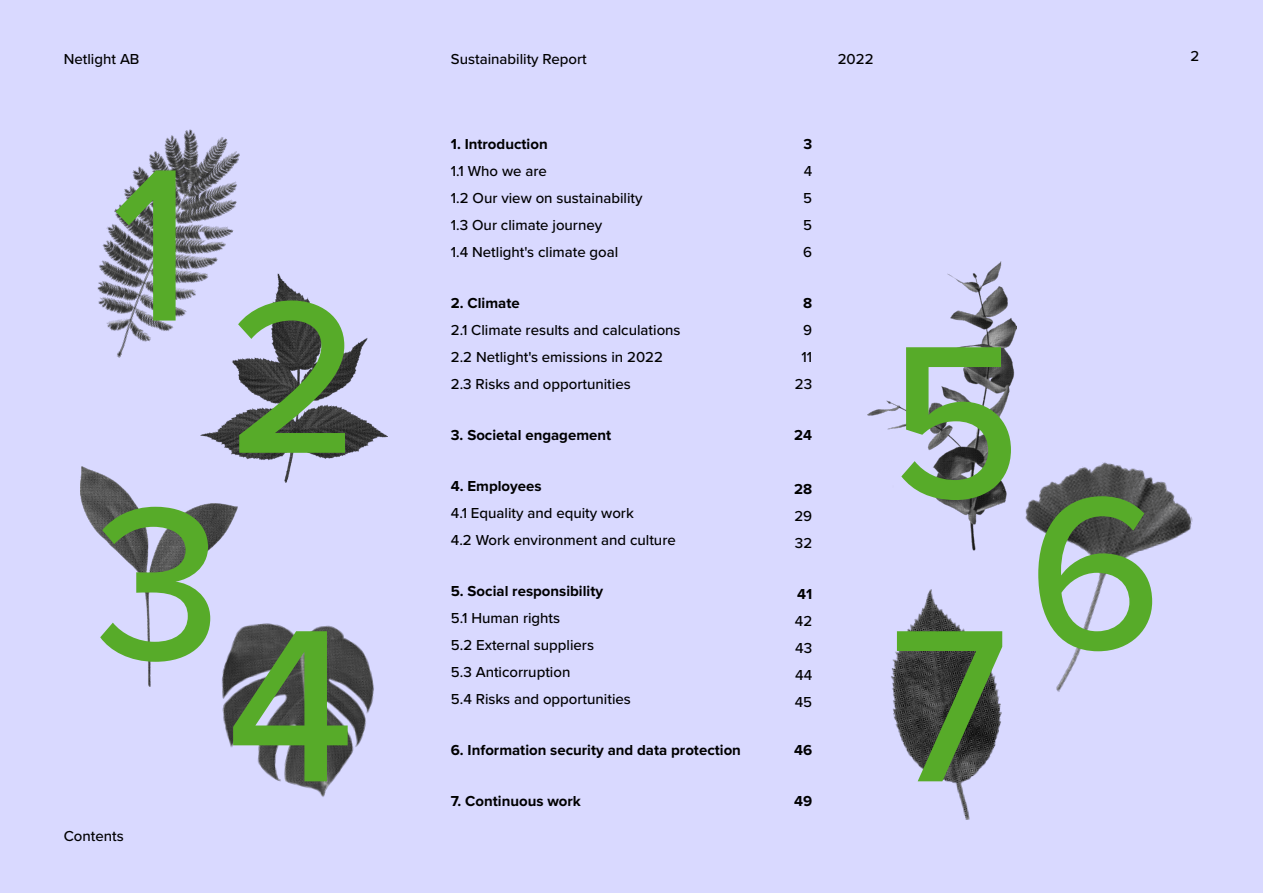
<style>
.page{position:relative;width:1263px;height:893px;background:#d9d9ff}
.page>*{position:absolute;margin:0;border:0;box-sizing:border-box;transform-origin:0 0}
.t1{font:500 225px "Proxima Nova";color:#57ab29}
.t2{font:500 15px "Proxima Nova";color:#000}
.t3{font:700 15px "Proxima Nova";color:#000}
</style>
<div class="page">
<img style="left:97px;top:129px;width:143px;height:229px">
<img style="left:200px;top:274px;width:188px;height:209px">
<img style="left:81px;top:466px;width:156px;height:221px">
<img style="left:867px;top:261px;width:149px;height:290px">
<img style="left:1013px;top:447px;width:180px;height:245px">
<img style="left:203px;top:600px;width:171px;height:197px">
<img style="left:891px;top:582px;width:124px;height:238px">
<p class="t2" style="left:64px;top:48px;width:77px">Netlight AB</p>
<p class="t2" style="left:451px;top:48px;width:137px">Sustainability Report</p>
<p class="t2" style="left:838px;top:48px;width:37px">2022</p>
<p class="t2" style="left:1190px;top:45px;width:10px">2</p>
<p class="t1" style="left:111px;top:78px;width:82px">1</p>
<p class="t1" style="left:94px;top:416px;width:129px">3</p>
<p class="t2" style="left:64px;top:825px;width:62px">Contents</p>
<p class="t1" style="left:227px;top:210px;width:134px">2</p>
<p class="t3" style="left:451px;top:133px;width:98px">1. Introduction</p>
<p class="t2" style="left:451px;top:160px;width:98px">1.1 Who we are</p>
<p class="t2" style="left:451px;top:187px;width:193px">1.2 Our view on sustainability</p>
<p class="t2" style="left:451px;top:214px;width:153px">1.3 Our climate journey</p>
<p class="t2" style="left:451px;top:241px;width:169px">1.4 Netlight's climate goal</p>
<p class="t3" style="left:451px;top:292px;width:70px">2. Climate</p>
<p class="t2" style="left:451px;top:319px;width:231px">2.1 Climate results and calculations</p>
<p class="t2" style="left:451px;top:346px;width:214px">2.2 Netlight's emissions in 2022</p>
<p class="t2" style="left:451px;top:373px;width:181px">2.3 Risks and opportunities</p>
<p class="t3" style="left:451px;top:424px;width:162px">3. Societal engagement</p>
<p class="t3" style="left:451px;top:475px;width:92px">4. Employees</p>
<p class="t2" style="left:451px;top:502px;width:184px">4.1 Equality and equity work</p>
<p class="t2" style="left:451px;top:529px;width:226px">4.2 Work environment and culture</p>
<p class="t3" style="left:803px;top:133px;width:10px">3</p>
<p class="t2" style="left:804px;top:160px;width:10px">4</p>
<p class="t2" style="left:803px;top:187px;width:10px">5</p>
<p class="t2" style="left:803px;top:214px;width:10px">5</p>
<p class="t2" style="left:803px;top:241px;width:10px">6</p>
<p class="t3" style="left:803px;top:292px;width:11px">8</p>
<p class="t2" style="left:803px;top:319px;width:10px">9</p>
<p class="t2" style="left:801px;top:346px;width:12px">11</p>
<p class="t2" style="left:795px;top:373px;width:19px">23</p>
<p class="t3" style="left:794px;top:424px;width:19px">24</p>
<p class="t3" style="left:794px;top:478px;width:20px">28</p>
<p class="t2" style="left:794px;top:505px;width:19px">29</p>
<p class="t2" style="left:795px;top:532px;width:19px">32</p>
<p class="t1" style="left:888px;top:255px;width:135px">5</p>
<p class="t3" style="left:451px;top:580px;width:154px">5. Social responsibility</p>
<p class="t2" style="left:451px;top:607px;width:111px">5.1 Human rights</p>
<p class="t2" style="left:451px;top:634px;width:145px">5.2 External suppliers</p>
<p class="t2" style="left:451px;top:661px;width:121px">5.3 Anticorruption</p>
<p class="t2" style="left:451px;top:688px;width:182px">5.4 Risks and opportunities</p>
<p class="t3" style="left:451px;top:739px;width:292px">6. Information security and data protection</p>
<p class="t3" style="left:451px;top:790px;width:132px">7. Continuous work</p>
<p class="t3" style="left:797px;top:583px;width:17px">41</p>
<p class="t2" style="left:795px;top:610px;width:19px">42</p>
<p class="t2" style="left:795px;top:637px;width:19px">43</p>
<p class="t2" style="left:795px;top:664px;width:19px">44</p>
<p class="t2" style="left:795px;top:691px;width:19px">45</p>
<p class="t3" style="left:794px;top:739px;width:20px">46</p>
<p class="t1" style="left:226px;top:538px;width:130px">4</p>
<p class="t1" style="left:890px;top:538px;width:119px">7</p>
<p class="t3" style="left:794px;top:790px;width:20px">49</p>
<p class="t1" style="left:1028px;top:406px;width:136px">6</p>
</div>
